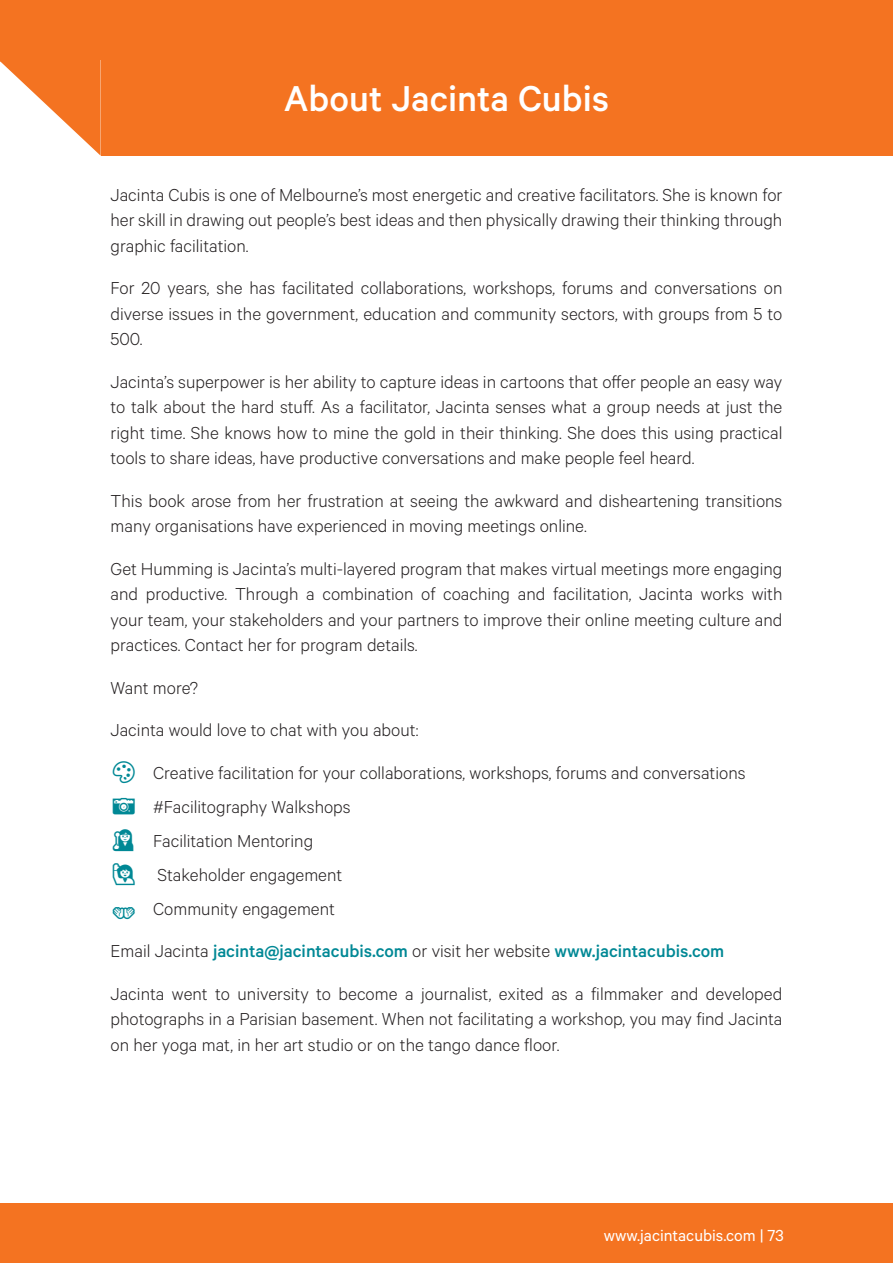
<style>
.page{position:relative;width:893px;height:1263px;background:#fff}
.page>*{position:absolute;margin:0;border:0;box-sizing:border-box;transform-origin:0 0}
.t1{font:500 40.5px "Calibre";color:#fff}
.t2{font:300 19.5px/25.5px "Calibre";color:#231f20;text-align:justify}
.t3{font:18px "Calibre";color:#fff}
.s1{font-weight:500;color:#008895}
</style>
<div class="page">
<div style="left:0;top:1203px;width:893px;height:60px;background:#f47321"></div>
<div style="left:101px;top:44px;width:792px;height:112px;background:#f47321"></div>
<div style="left:0;top:0;width:893px;height:60px;background:#f47321"></div>
<svg style="left:0;top:60px;width:101px;height:96px"></svg>
<h1 class="t1" style="left:284px;top:75px;width:327px">About Jacinta Cubis</h1>
<p class="t2" style="left:111px;top:181px;width:673px">Jacinta Cubis is one of Melbourne’s most energetic and creative facilitators. She is known for her skill in drawing out people’s best ideas and then physically drawing their thinking through graphic facilitation.</p>
<p class="t2" style="left:111px;top:274px;width:673px">For 20 years, she has facilitated collaborations, workshops, forums and conversations on diverse issues in the government, education and community sectors, with groups from 5 to 500.</p>
<p class="t2" style="left:111px;top:368px;width:673px">Jacinta’s superpower is her ability to capture ideas in cartoons that offer people an easy way to talk about the hard stuff. As a facilitator, Jacinta senses what a group needs at just the right time. She knows how to mine the gold in their thinking. She does this using practical tools to share ideas, have productive conversations and make people feel heard.</p>
<p class="t2" style="left:111px;top:487px;width:673px">This book arose from her frustration at seeing the awkward and disheartening transitions many organisations have experienced in moving meetings online.</p>
<p class="t2" style="left:111px;top:555px;width:673px">Get Humming is Jacinta’s multi-layered program that makes virtual meetings more engaging and productive. Through a combination of coaching and facilitation, Jacinta works with your team, your stakeholders and your partners to improve their online meeting culture and practices. Contact her for program details.</p>
<p class="t2" style="left:111px;top:674px;width:89px">Want more?</p>
<p class="t2" style="left:111px;top:717px;width:309px">Jacinta would love to chat with you about:</p>
<p class="t2" style="left:153px;top:759px;width:594px">Creative facilitation for your collaborations, workshops, forums and conversations</p>
<p class="t2" style="left:153px;top:789px;width:199px;line-height:34px;text-align:left">#Facilitography Walkshops<br>Facilitation Mentoring<br>Stakeholder engagement<br>Community engagement</p>
<p class="t2" style="left:111px;top:929px;width:673px;line-height:42.5px">Email Jacinta <span class="s1">jacinta@jacintacubis.com</span> or visit her website <span class="s1">www.jacintacubis.com<br></span>Jacinta went to university to become a journalist, exited as a filmmaker and developed</p>
<p class="t2" style="left:111px;top:1006px;width:673px">photographs in a Parisian basement. When not facilitating a workshop, you may find Jacinta on her yoga mat, in her art studio or on the tango dance floor.</p>
<p class="t3" style="left:604px;top:1224px;width:182px">www.jacintacubis.com | 73</p>
</div>
